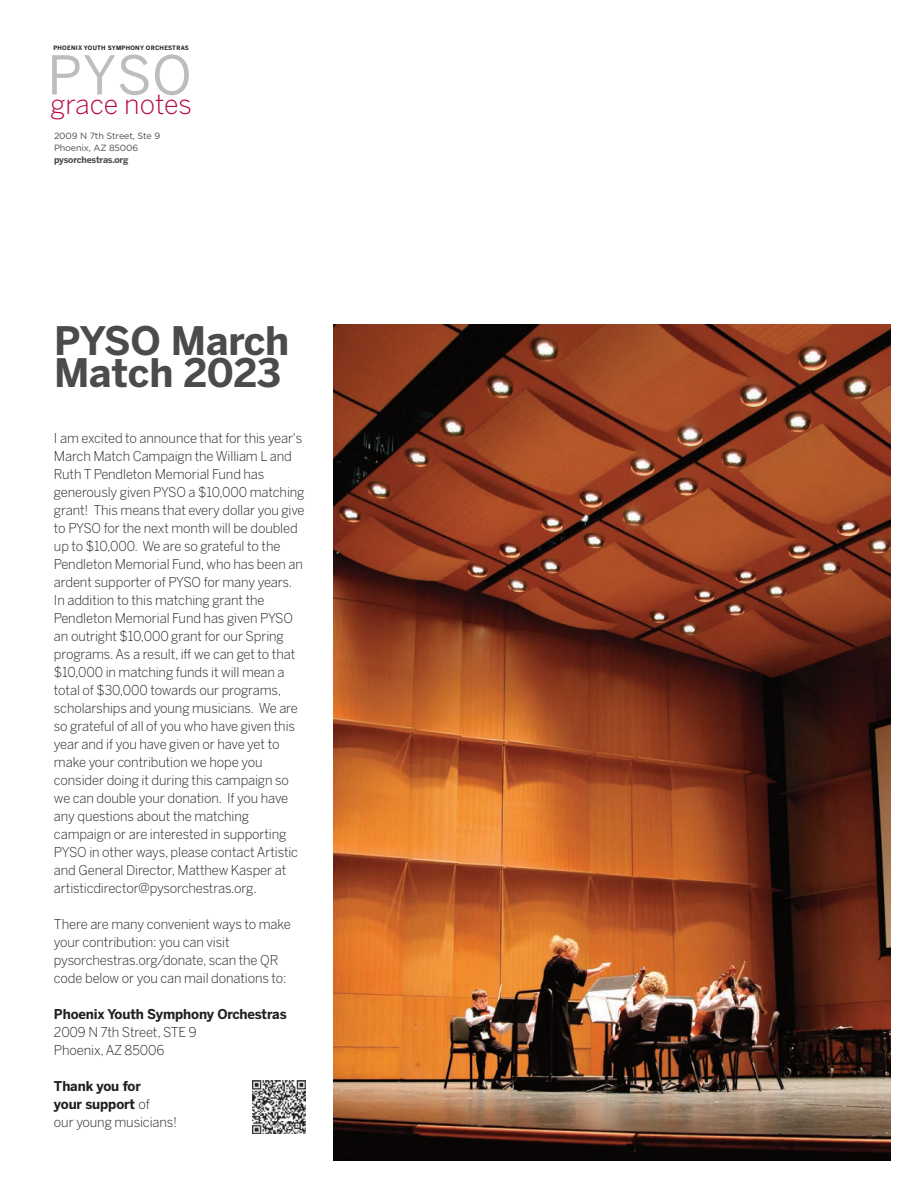
<style>
.page{position:relative;width:918px;height:1188px;background:#fff}
.page>*{position:absolute;margin:0;border:0;box-sizing:border-box;transform-origin:0 0}
.t1{font:53.1px "Benton Sans";color:#bcbdc0}
.t2{font:700 39px/31.5px "Benton Sans";letter-spacing:-.01em;color:#4b4b4b}
.t3{font:300 27px "Benton Sans";letter-spacing:-.005em;color:#b40445}
.t4{font:300 13.5px/18px "Benton Sans";letter-spacing:-.01em;color:#231f20}
.t5{font:700 13.5px/18px "Benton Sans";letter-spacing:-.01em;color:#231f20}
.t6{font:9px/12px "Gotham";letter-spacing:-.015em;color:#4b4c4d}
.t7{font:700 9px "Benton Sans";letter-spacing:-.025em;color:#4b4c4d}
.t8{font:700 6px "Benton Sans";letter-spacing:.045em;color:#231f20}
.s1{font-weight:300}
</style>
<div class="page">
<img style="left:333px;top:325px;width:558px;height:836px">
<img style="left:252px;top:1080px;width:54px;height:54px">
<p class="t8" style="left:53px;top:45px;width:137px">PHOENIX YOUTH SYMPHONY ORCHESTRAS</p>
<h1 class="t1" style="left:47px;top:55px;width:146px">PYSO</h1>
<h3 class="t3" style="left:50px;top:94px;width:143px">grace notes</h3>
<p class="t6" style="left:54px;top:130px;width:108px">2009 N 7th Street, Ste 9<br>Phoenix, AZ 85006</p>
<p class="t7" style="left:54px;top:156px;width:76px">pysorchestras.org</p>
<h2 class="t2" style="left:54px;top:329px;width:237px">PYSO March<br>Match 2023</h2>
<p class="t4" style="left:54px;top:431px;width:252px">I am excited to announce that for this year's March Match Campaign the William L and Ruth T Pendleton Memorial Fund has generously given PYSO a $10,000 matching grant! This means that every dollar you give to PYSO for the next month will be doubled up to $10,000. We are so grateful to the Pendleton Memorial Fund, who has been an ardent supporter of PYSO for many years.<br>In addition to this matching grant the Pendleton Memorial Fund has given PYSO an outright $10,000 grant for our Spring programs. As a result, iff we can get to that $10,000 in matching funds it will mean a total of $30,000 towards our programs, scholarships and young musicians. We are so grateful of all of you who have given this year and if you have given or have yet to make your contribution we hope you consider doing it during this campaign so we can double your donation. If you have any questions about the matching campaign or are interested in supporting PYSO in other ways, please contact Artistic and General Director, Matthew Kasper at artisticdirector@pysorchestras.org.</p>
<p class="t4" style="left:54px;top:917px;width:238px">There are many convenient ways to make your contribution: you can visit pysorchestras.org/donate, scan the QR code below or you can mail donations to:</p>
<p class="t5" style="left:54px;top:1007px;width:234px">Phoenix Youth Symphony Orchestras</p>
<p class="t4" style="left:54px;top:1025px;width:144px">2009 N 7th Street, STE 9<br>Phoenix, AZ 85006</p>
<p class="t5" style="left:54px;top:1079px;width:125px">Thank you for<br>your support <span class="s1">of<br>our young musicians!</span></p>
</div>
